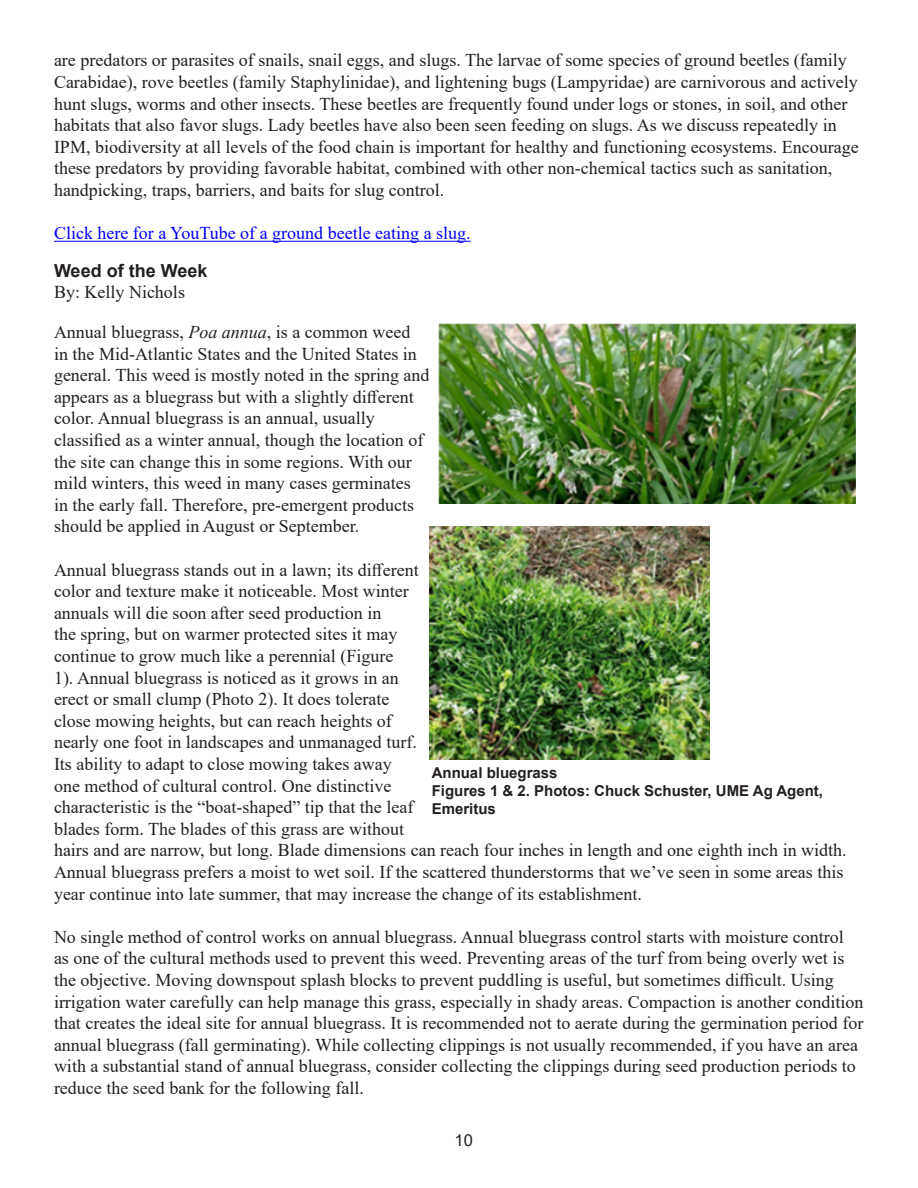
<style>
.page{position:relative;width:918px;height:1188px;background:#fff}
.page>*{position:absolute;margin:0;border:0;box-sizing:border-box;transform-origin:0 0}
.No_Spacing{font:18px/21.6px "Times New Roman";color:#231f20}
.t1{font:18px "Times New Roman";color:#00f}
.t2{font:700 18px "Arial";color:#231f20}
.t3{font:16.5px "Arial";color:#231f20}
.t4{font:700 15px/18px "Arial";color:#231f20}
.s1{font-style:italic}
</style>
<div class="page">
<hr style="left:54px;top:241px;width:417px;height:1px;background:#00f">
<img style="left:438px;top:324px;width:417px;height:180px">
<img style="left:429px;top:526px;width:281px;height:234px">
<p class="No_Spacing" style="left:54px;top:49px;width:806px">are predators or parasites of snails, snail eggs, and slugs. The larvae of some species of ground beetles (family Carabidae), rove beetles (family Staphylinidae), and lightening bugs (Lampyridae) are carnivorous and actively hunt slugs, worms and other insects. These beetles are frequently found under logs or stones, in soil, and other habitats that also favor slugs. Lady beetles have also been seen feeding on slugs. As we discuss repeatedly in IPM, biodiversity at all levels of the food chain is important for healthy and functioning ecosystems. Encourage these predators by providing favorable habitat, combined with other non-chemical tactics such as sanitation, handpicking, traps, barriers, and baits for slug control.</p>
<p class="t1" style="left:54px;top:221px;width:418px">Click here for a YouTube of a ground beetle eating a slug.</p>
<p class="t2" style="left:54px;top:258px;width:155px">Weed of the Week</p>
<p class="No_Spacing" style="left:54px;top:281px;width:133px">By: Kelly Nichols</p>
<p class="No_Spacing" style="left:54px;top:321px;width:377px">Annual bluegrass, <span class="s1">Poa annua</span>, is a common weed<br>in the Mid-Atlantic States and the United States in general. This weed is mostly noted in the spring and appears as a bluegrass but with a slightly different color. Annual bluegrass is an annual, usually classified as a winter annual, though the location of the site can change this in some regions. With our mild winters, this weed in many cases germinates<br>in the early fall. Therefore, pre-emergent products should be applied in August or September.</p>
<p class="No_Spacing" style="left:54px;top:558px;width:366px">Annual bluegrass stands out in a lawn; its different</p>
<p class="No_Spacing" style="left:54px;top:580px;width:794px">color and texture make it noticeable. Most winter<br>annuals will die soon after seed production in<br>the spring, but on warmer protected sites it may<br>continue to grow much like a perennial (Figure<br>1). Annual bluegrass is noticed as it grows in an<br>erect or small clump (Photo 2). It does tolerate<br>close mowing heights, but can reach heights of<br>nearly one foot in landscapes and unmanaged turf.<br>Its ability to adapt to close mowing takes away<br>one method of cultural control. One distinctive<br>characteristic is the “boat-shaped” tip that the leaf<br>blades form. The blades of this grass are without<br>hairs and are narrow, but long. Blade dimensions can reach four inches in length and one eighth inch in width.<br>Annual bluegrass prefers a moist to wet soil. If the scattered thunderstorms that we’ve seen in some areas this year continue into late summer, that may increase the change of its establishment.</p>
<p class="No_Spacing" style="left:54px;top:925px;width:811px">No single method of control works on annual bluegrass. Annual bluegrass control starts with moisture control as one of the cultural methods used to prevent this weed. Preventing areas of the turf from being overly wet is the objective. Moving downspout splash blocks to prevent puddling is useful, but sometimes difficult. Using irrigation water carefully can help manage this grass, especially in shady areas. Compaction is another condition that creates the ideal site for annual bluegrass. It is recommended not to aerate during the germination period for annual bluegrass (fall germinating). While collecting clippings is not usually recommended, if you have an area with a substantial stand of annual bluegrass, consider collecting the clippings during seed production periods to reduce the seed bank for the following fall.</p>
<p class="t4" style="left:432px;top:764px;width:127px">Annual bluegrass</p>
<p class="t4" style="left:432px;top:782px;width:393px">Figures 1 &amp; 2. Photos: Chuck Schuster, UME Ag Agent,<br>Emeritus</p>
<p class="t3" style="left:455px;top:1129px;width:20px">10</p>
</div>
